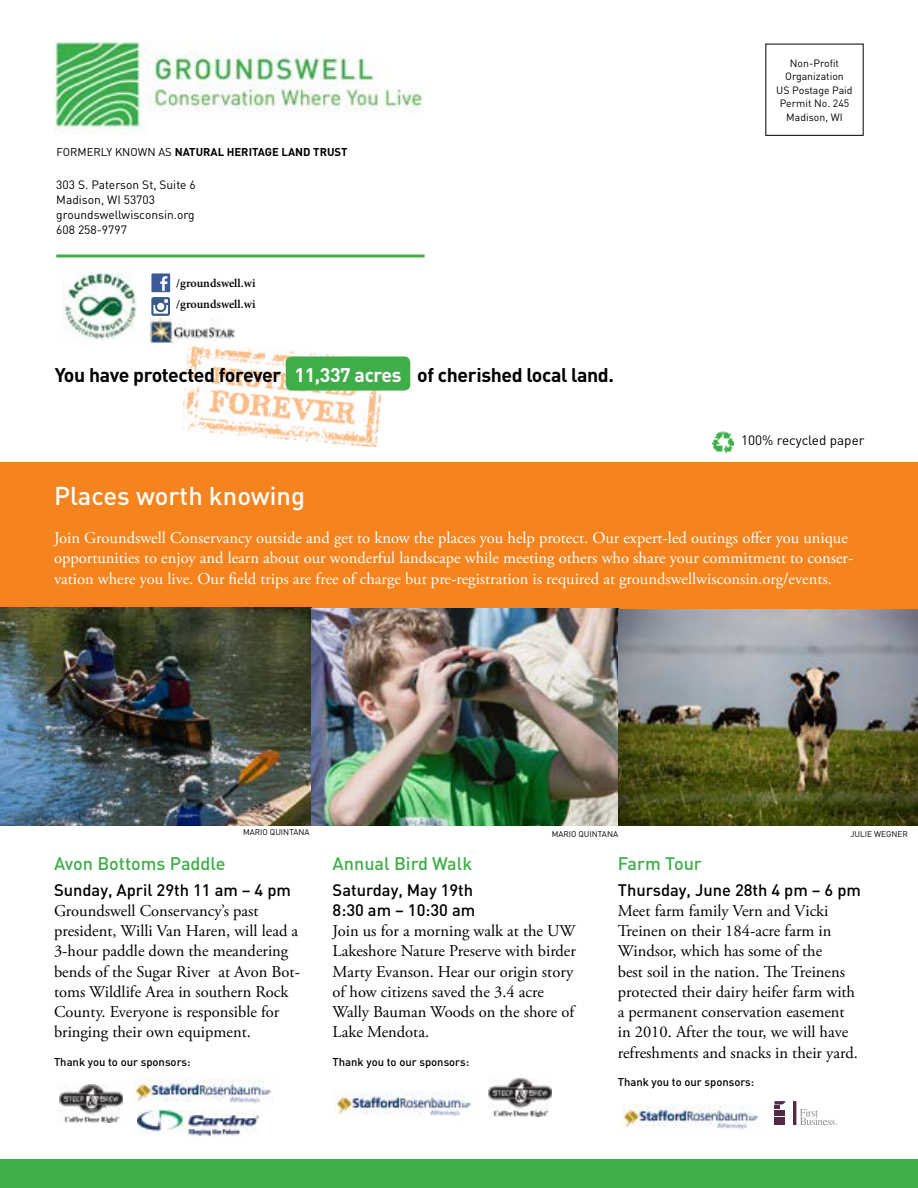
<style>
.page{position:relative;width:918px;height:1188px;background:#fff}
.page>*{position:absolute;margin:0;border:0;box-sizing:border-box;transform-origin:0 0}
.t1{font:500 25.5px "DIN";color:#fff}
.t2{font:700 19.5px "DIN";letter-spacing:-.02em;color:#000}
.t3{font:700 19.5px "DIN";letter-spacing:-.02em;color:#fff}
.t4{font:500 18px "DIN";color:#3fae49}
.t5{font:16.5px/20.2px "Adobe Garamond Pro";color:#000}
.t6{font:16.5px/20.2px "Adobe Garamond Pro";color:#fff}
.t7{font:500 16.5px/20.2px "DIN";color:#000}
.t8{font:13.5px "DIN";color:#000}
.t9{font:12px/15px "DIN";color:#000}
.t10{font:600 12px/21px "Minion Pro";color:#000}
.t11{font:500 11.25px "DIN";color:#000}
.t12{font:700 11.25px "DIN";color:#000}
.t13{font:10.5px/13.5px "DIN";color:#000;text-align:center}
.t14{font:8.25px "DIN";color:#000}
.s1{font-weight:400}
</style>
<div class="page">
<div style="left:0;top:1159px;width:918px;height:29px;background:#3fae49"></div>
<img style="left:133px;top:1079px;width:140px;height:25px">
<img style="left:60px;top:1085px;width:63px;height:38px">
<img style="left:333px;top:1091px;width:139px;height:26px">
<img style="left:488px;top:1079px;width:63px;height:38px">
<img style="left:621px;top:1104px;width:140px;height:26px">
<svg style="left:774px;top:1101px;width:11px;height:24px"></svg>
<svg style="left:793px;top:1101px;width:44px;height:24px"></svg>
<div style="left:0;top:462px;width:918px;height:148px;background:#f5841f"></div>
<img style="left:182px;top:345px;width:199px;height:102px">
<hr style="left:56px;top:254px;width:369px;height:3px;background:#3fae49">
<img style="left:63px;top:272px;width:74px;height:67px">
<div style="left:151px;top:273px;width:19px;height:19px;background:#3c5a99"></div>
<svg style="left:160px;top:276px;width:7px;height:15px"></svg>
<svg style="left:151px;top:297px;width:19px;height:19px"></svg>
<img style="left:150px;top:318px;width:84px;height:26px">
<img style="left:54px;top:42px;width:368px;height:91px">
<img style="left:712px;top:431px;width:22px;height:22px">
<div style="left:286px;top:356px;width:124px;height:35px;background:#3fae49;border-radius:6px"></div>
<img style="left:137px;top:1110px;width:121px;height:26px">
<img style="left:0;top:608px;width:618px;height:218px">
<img style="left:618px;top:610px;width:300px;height:216px">
<p class="t12" style="left:57px;top:144px;width:293px"><span class="s1">FORMERLY KNOWN AS</span> NATURAL HERITAGE LAND TRUST</p>
<p class="t9" style="left:56px;top:177px;width:141px">303 S. Paterson St, Suite 6<br>Madison, WI 53703 groundswellwisconsin.org<br>608 258-9797</p>
<p class="t10" style="left:176px;top:273px;width:81px">/groundswell.wi /groundswell.wi</p>
<p class="t3" style="left:294px;top:362px;width:109px">11,337 acres</p>
<p class="t2" style="left:55px;top:362px;width:228px">You have protected forever</p>
<p class="t2" style="left:417px;top:362px;width:198px">of cherished local land.</p>
<p class="t13" style="left:776px;top:56px;width:78px">Non-Profit<br>Organization<br>US Postage Paid<br>Permit No. 245<br>Madison, WI</p>
<p class="t8" style="left:741px;top:432px;width:125px">100% recycled paper</p>
<h1 class="t1" style="left:54px;top:479px;width:253px">Places worth knowing</h1>
<p class="t6" style="left:54px;top:528px;width:801px">Join Groundswell Conservancy outside and get to know the places you help protect. Our expert-led outings offer you unique opportunities to enjoy and learn about our wonderful landscape while meeting others who share your commitment to conser&shy;vation where you live. Our field trips are free of charge but pre-registration is required at groundswellwisconsin.org/events.</p>
<p class="t14" style="left:243px;top:827px;width:68px">MARIO QUINTANA</p>
<p class="t14" style="left:552px;top:829px;width:68px">MARIO QUINTANA</p>
<p class="t14" style="left:850px;top:829px;width:59px">JULIE WEGNER</p>
<p class="t4" style="left:54px;top:852px;width:173px">Avon Bottoms Paddle</p>
<p class="t7" style="left:54px;top:879px;width:239px">Sunday, April 29th 11 am – 4 pm</p>
<p class="t5" style="left:54px;top:901px;width:247px">Groundswell Conservancy’s past president, Willi Van Haren, will lead a 3-hour paddle down the meandering bends of the Sugar River at Avon Bot&shy;toms Wildlife Area in southern Rock County. Everyone is responsible for bringing their own equipment.</p>
<p class="t11" style="left:54px;top:1055px;width:138px">Thank you to our sponsors:</p>
<p class="t4" style="left:333px;top:852px;width:141px">Annual Bird Walk</p>
<p class="t7" style="left:333px;top:879px;width:144px">Saturday, May 19th<br>8:30 am – 10:30 am</p>
<p class="t5" style="left:333px;top:921px;width:245px">Join us for a morning walk at the UW<br>Lakeshore Nature Preserve with birder<br>Marty Evanson. Hear our origin story of how citizens saved the 3.4 acre<br>Wally Bauman Woods on the shore of<br>Lake Mendota.</p>
<p class="t11" style="left:333px;top:1055px;width:138px">Thank you to our sponsors:</p>
<p class="t4" style="left:618px;top:852px;width:86px">Farm Tour</p>
<p class="t7" style="left:618px;top:879px;width:245px">Thursday, June 28th 4 pm – 6 pm</p>
<p class="t5" style="left:618px;top:901px;width:242px">Meet farm family Vern and Vicki Treinen on their 184-acre farm in Windsor, which has some of the<br>best soil in the nation. The Treinens protected their dairy heifer farm with a permanent conservation easement in 2010. After the tour, we will have refreshments and snacks in their yard.</p>
<p class="t11" style="left:618px;top:1075px;width:138px">Thank you to our sponsors:</p>
</div>
